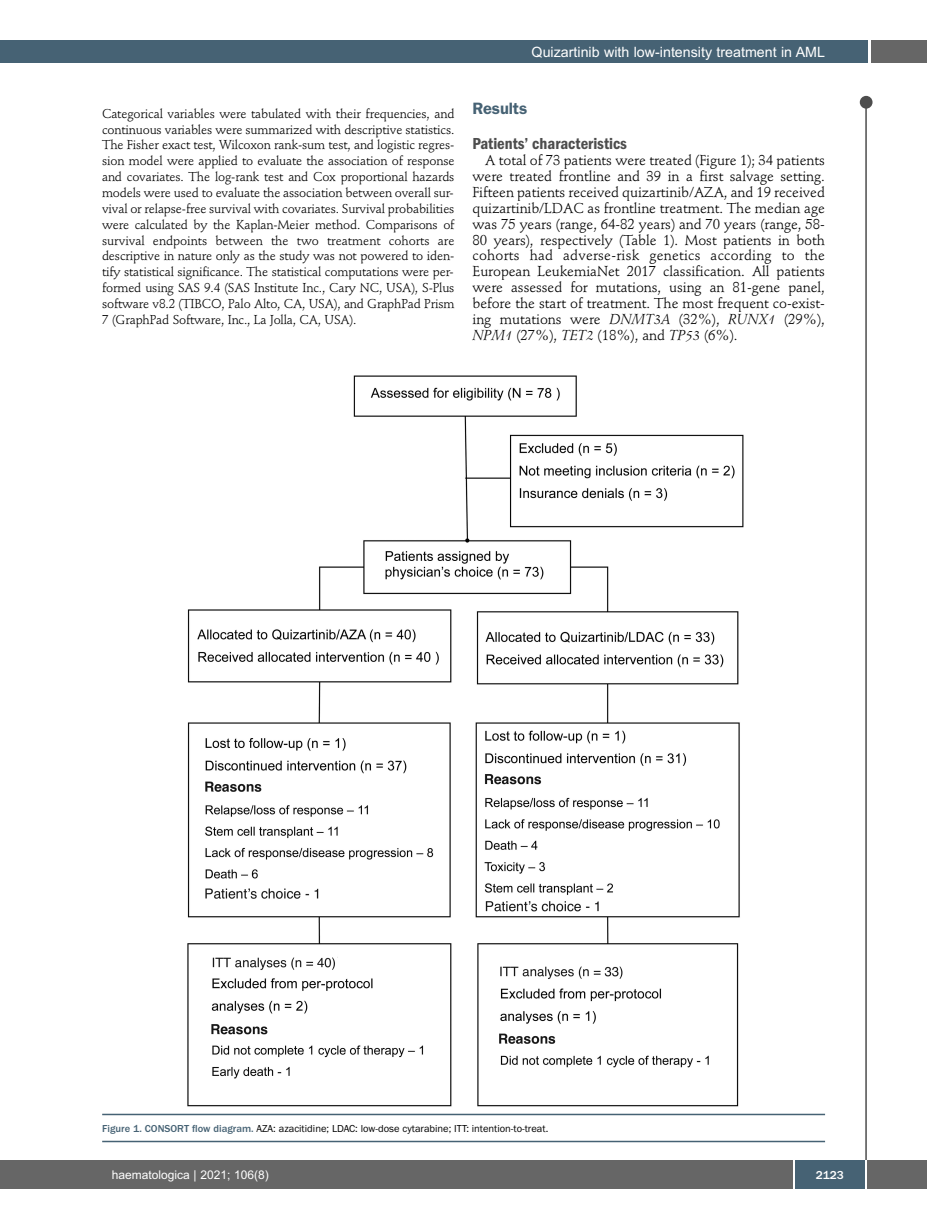
<style>
.page{position:relative;width:927px;height:1225px;background:#fff}
.page>*{position:absolute;margin:0;border:0;box-sizing:border-box;transform-origin:0 0}
.t1{font:600 condensed 16.5px "Franklin Gothic";color:#4d4d4d}
.t2{font:600 16.5px "Franklin Gothic";letter-spacing:-.01em;color:#466274}
.t3{font:14.25px/15.9px "Stempel Schneidler";letter-spacing:-.005em;color:#000;text-align:justify}
.t4{font:14.25px "Arial";color:#fff}
.t5{font:12.75px/15.9px "Stempel Schneidler";letter-spacing:-.01em;color:#000;text-align:justify}
.t6{font:12px "Arial";color:#fff}
.t7{font:500 12px "Franklin Gothic";color:#fff}
.t8{font:10.5px "Franklin Gothic";color:#000}
.s1{font-style:italic}
.s2{font-weight:500;color:#466274}
</style>
<div class="page">
<div style="left:860px;top:96px;width:12px;height:13px;background:#4d4d4d;border-radius:50%"></div>
<hr style="left:865px;top:98px;width:2px;height:1062px;background:#4d4d4d">
<div style="left:871px;top:40px;width:56px;height:22px;background:#666"></div>
<div style="left:18px;top:40px;width:849px;height:22px;background:#466274"></div>
<div style="left:17px;top:1160px;width:910px;height:28px;background:#666"></div>
<div style="left:795px;top:1160px;width:70px;height:28px;background:#466274"></div>
<hr style="left:793px;top:1160px;width:2px;height:28px;background:#fff">
<hr style="left:865px;top:1160px;width:2px;height:28px;background:#fff">
<div style="left:0;top:40px;width:19px;height:22px;background:#466274"></div>
<div style="left:0;top:1160px;width:18px;height:28px;background:#666"></div>
<img style="left:187px;top:375px;width:557px;height:732px">
<hr style="left:102px;top:1113px;width:723px;height:2px;background:#466274">
<hr style="left:102px;top:1140px;width:723px;height:2px;background:#466274">
<p class="t5" style="left:102px;top:107px;width:354px">Categorical variables were tabulated with their frequencies, and continuous variables were summarized with descriptive statistics.<br>The Fisher exact test, Wilcoxon rank-sum test, and logistic regres&shy;sion model were applied to evaluate the association of response and covariates. The log-rank test and Cox proportional hazards models were used to evaluate the association between overall sur&shy;vival or relapse-free survival with covariates. Survival probabilities were calculated by the Kaplan-Meier method. Comparisons of survival endpoints between the two treatment cohorts are descriptive in nature only as the study was not powered to iden&shy;tify statistical significance. The statistical computations were per&shy;formed using SAS 9.4 (SAS Institute Inc., Cary NC, USA), S-Plus software v8.2 (TIBCO, Palo Alto, CA, USA), and GraphPad Prism 7 (GraphPad Software, Inc., La Jolla, CA, USA).</p>
<p class="t4" style="left:532px;top:44px;width:295px">Quizartinib with low-intensity treatment in AML</p>
<p class="t2" style="left:472px;top:102px;width:56px">Results</p>
<p class="t1" style="left:472px;top:138px;width:156px">Patients’ characteristics</p>
<p class="t3" style="left:472px;top:154px;width:354px;text-indent:13px">A total of 73 patients were treated (Figure 1); 34 patients were treated frontline and 39 in a first salvage setting.<br>Fifteen patients received quizartinib/AZA, and 19 received quizartinib/LDAC as frontline treatment. The median age was 75 years (range, 64-82 years) and 70 years (range, 58- 80 years), respectively (Table 1). Most patients in both cohorts had adverse-risk genetics according to the European LeukemiaNet 2017 classification. All patients were assessed for mutations, using an 81-gene panel, before the start of treatment. The most frequent co-exist&shy;ing mutations were <span class="s1">DNMT3A</span> (32%), <span class="s1">RUNX1</span> (29%), <span class="s1">NPM1</span> (27%), <span class="s1">TET2</span> (18%), and <span class="s1">TP53</span> (6%).</p>
<p class="t8" style="left:102px;top:1122px;width:448px"><span class="s2">Figure 1. CONSORT flow diagram.</span> AZA: azacitidine; LDAC: low-dose cytarabine; ITT: intention-to-treat.</p>
<p class="t6" style="left:112px;top:1167px;width:158px">haematologica | 2021; 106(8)</p>
<p class="t7" style="left:816px;top:1167px;width:30px">2123</p>
</div>
